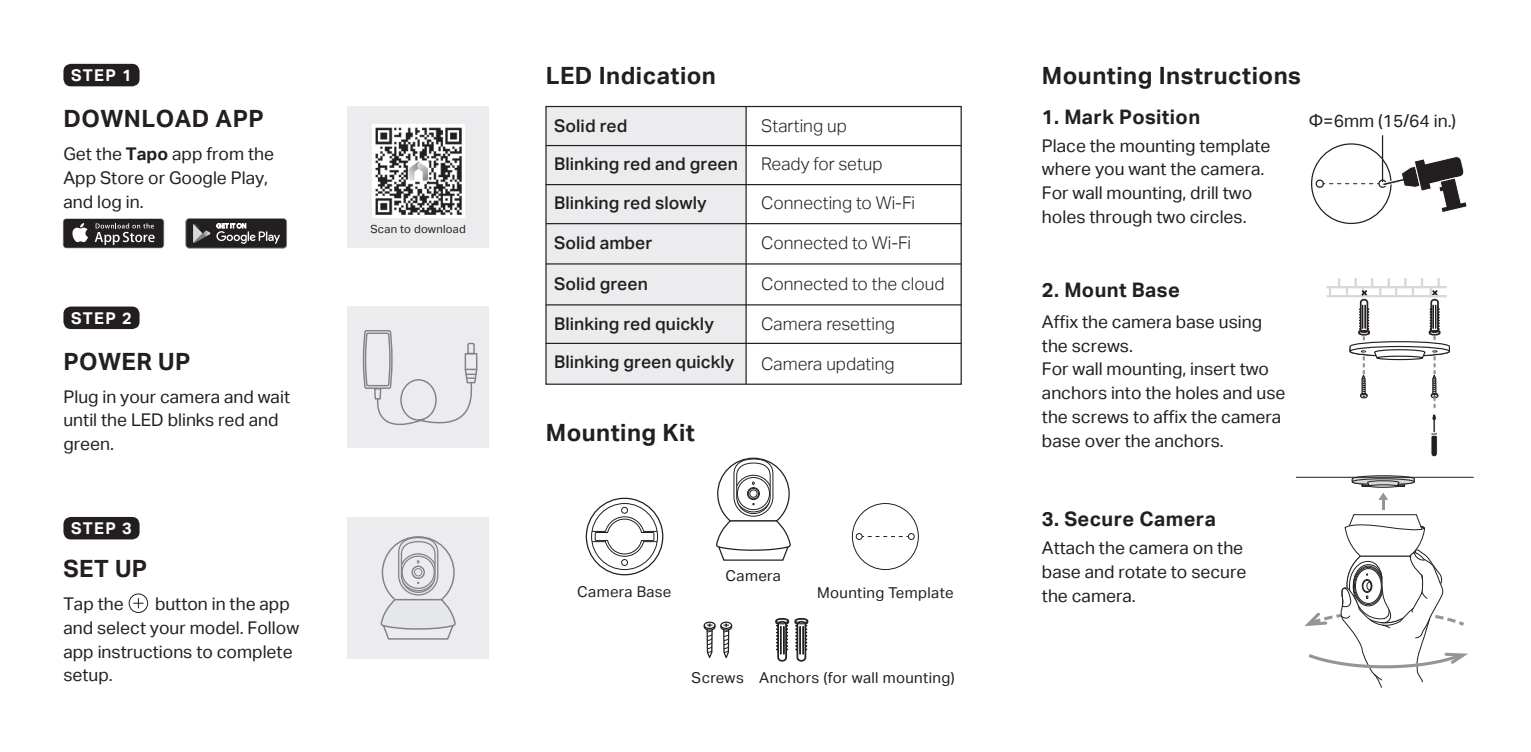
<style>
.page{position:relative;width:1531px;height:752px;background:#fff}
.page>*{position:absolute;margin:0;border:0;box-sizing:border-box;transform-origin:0 0}
.t1{font:23.75px "TP Link Aktiv Bold";letter-spacing:.02em;color:#231f20}
.t2{font:20px "TP Link Aktiv Bold";letter-spacing:.02em;color:#231f20}
.t3{font:17.5px/23.8px "TP Link Aktiv Regular";color:#231f20}
.t4{font:17.5px "TP Link Aktiv Light";color:#231f20}
.t5{font:17.5px "TP Link Aktiv Medium";letter-spacing:.005em;color:#231f20}
.t6{font:16.25px "TP Link Aktiv Bold";letter-spacing:.08em;color:#fff}
.t7{font:15px "TP Link Aktiv Regular";letter-spacing:.025em;color:#231f20}
.t8{font:11.25px "TP Link Aktiv Regular";letter-spacing:.025em;color:#231f20}
.s1{font-family:"TP Link Aktiv Bold"}
</style>
<div class="page">
<div style="left:546px;top:106px;width:200px;height:277px;background:#ececee"></div>
<div style="left:545px;top:106px;width:417px;height:278px;border:1px solid #231f20"></div>
<hr style="left:545px;top:342px;width:416px;height:2px;background:#231f20">
<hr style="left:546px;top:304px;width:415px;height:1px;background:#231f20">
<hr style="left:546px;top:263px;width:415px;height:1px;background:#231f20">
<hr style="left:546px;top:223px;width:415px;height:1px;background:#231f20">
<hr style="left:545px;top:184px;width:416px;height:1px;background:#231f20">
<hr style="left:546px;top:145px;width:415px;height:1px;background:#231f20">
<hr style="left:745px;top:106px;width:2px;height:278px;background:#231f20">
<svg style="left:775px;top:618px;width:33px;height:43px"></svg>
<svg style="left:716px;top:457px;width:75px;height:104px"></svg>
<div style="left:586px;top:497px;width:77px;height:78px;border:1px solid #231f20;border-radius:50%"></div>
<div style="left:621px;top:506px;width:7px;height:7px;border:1px solid #231f20;border-radius:50%"></div>
<svg style="left:591px;top:507px;width:67px;height:58px"></svg>
<div style="left:852px;top:503px;width:67px;height:66px;border:1px solid #231f20;border-radius:50%"></div>
<svg style="left:856px;top:533px;width:58px;height:6px"></svg>
<svg style="left:704px;top:621px;width:11px;height:7px"></svg>
<svg style="left:720px;top:621px;width:12px;height:7px"></svg>
<svg style="left:703px;top:623px;width:30px;height:35px"></svg>
<div style="left:347px;top:306px;width:142px;height:142px;background:#ececee"></div>
<svg style="left:362px;top:330px;width:116px;height:96px"></svg>
<div style="left:63px;top:306px;width:77px;height:23px;background:#231f20;border-radius:8px"></div>
<div style="left:63px;top:516px;width:77px;height:23px;background:#231f20;border-radius:8px"></div>
<div style="left:129px;top:593px;width:19px;height:19px;border:1px solid #231f20;border-radius:50%"></div>
<svg style="left:133px;top:598px;width:11px;height:10px"></svg>
<div style="left:347px;top:516px;width:142px;height:142px;background:#ececee"></div>
<svg style="left:380px;top:536px;width:76px;height:104px"></svg>
<div style="left:63px;top:64px;width:77px;height:22px;background:#231f20;border-radius:8px"></div>
<svg style="left:63px;top:218px;width:101px;height:30px"></svg>
<div style="left:63px;top:219px;width:101px;height:28px;background:#231f20;border-radius:3px"></div>
<svg style="left:72px;top:223px;width:16px;height:19px"></svg>
<svg style="left:95px;top:223px;width:60px;height:22px"></svg>
<svg style="left:186px;top:218px;width:101px;height:30px;background:#4a4748"></svg>
<div style="left:347px;top:106px;width:142px;height:142px;background:#ececee"></div>
<svg style="left:1329px;top:288px;width:2px;height:7px"></svg>
<hr style="left:1326px;top:286px;width:121px;height:2px;background:#d7d8da">
<svg style="left:1338px;top:278px;width:2px;height:8px"></svg>
<hr style="left:1326px;top:295px;width:121px;height:2px;background:#d7d8da">
<svg style="left:1346px;top:278px;width:104px;height:179px"></svg>
<hr style="left:1377px;top:356px;width:45px;height:3px;background:#fff;border-radius:50%">
<div style="left:1376px;top:355px;width:47px;height:5px;border:1px solid #231f20;border-radius:50%"></div>
<hr style="left:1296px;top:476px;width:177px;height:1px;background:#231f20">
<svg style="left:1300px;top:475px;width:173px;height:213px"></svg>
<div style="left:1315px;top:179px;width:9px;height:9px;border:1px solid #231f20;border-radius:50%"></div>
<svg style="left:1323px;top:156px;width:144px;height:57px"></svg>
<hr style="left:1382px;top:135px;width:1px;height:47px;background:#231f20">
<img style="left:372px;top:125px;width:92px;height:92px">
<p class="t6" style="left:71px;top:66px;width:62px">STEP 1</p>
<h1 class="t1" style="left:63px;top:105px;width:202px">DOWNLOAD APP</h1>
<p class="t3" style="left:63px;top:142px;width:212px">Get the <span class="s1">Tapo</span> app from the<br>App Store or Google Play, and log in.</p>
<p class="t6" style="left:71px;top:308px;width:62px">STEP 2</p>
<h1 class="t1" style="left:63px;top:347px;width:128px">POWER UP</h1>
<p class="t3" style="left:63px;top:384px;width:228px">Plug in your camera and wait until the LED blinks red and green.</p>
<p class="t6" style="left:71px;top:519px;width:62px">STEP 3</p>
<h1 class="t1" style="left:63px;top:555px;width:85px">SET UP</h1>
<p class="t3" style="left:63px;top:592px;width:62px">Tap the</p>
<p class="t3" style="left:63px;top:592px;width:237px;text-indent:92px">button in the app and select your model. Follow app instructions to complete setup.</p>
<p class="t8" style="left:370px;top:222px;width:97px">Scan to download</p>
<h1 class="t1" style="left:546px;top:62px;width:172px">LED Indication</h1>
<p class="t5" style="left:554px;top:116px;width:75px">Solid red</p>
<p class="t5" style="left:554px;top:153px;width:185px">Blinking red and green</p>
<p class="t5" style="left:554px;top:192px;width:154px">Blinking red slowly</p>
<p class="t5" style="left:554px;top:232px;width:100px">Solid amber</p>
<p class="t5" style="left:554px;top:273px;width:95px">Solid green</p>
<p class="t5" style="left:554px;top:313px;width:161px">Blinking red quickly</p>
<p class="t5" style="left:554px;top:352px;width:182px">Blinking green quickly</p>
<h1 class="t1" style="left:546px;top:419px;width:151px">Mounting Kit</h1>
<p class="t4" style="left:761px;top:116px;width:87px">Starting up</p>
<p class="t4" style="left:761px;top:153px;width:123px">Ready for setup</p>
<p class="t4" style="left:761px;top:192px;width:155px">Connecting to Wi-Fi</p>
<p class="t4" style="left:761px;top:232px;width:151px">Connected to Wi-Fi</p>
<p class="t4" style="left:761px;top:273px;width:185px">Connected to the cloud</p>
<p class="t4" style="left:761px;top:313px;width:135px">Camera resetting</p>
<p class="t4" style="left:761px;top:353px;width:135px">Camera updating</p>
<p class="t7" style="left:725px;top:566px;width:57px">Camera</p>
<p class="t7" style="left:577px;top:582px;width:96px">Camera Base</p>
<p class="t7" style="left:817px;top:583px;width:138px">Mounting Template</p>
<p class="t7" style="left:692px;top:668px;width:264px">Screws Anchors (for wall mounting)</p>
<h1 class="t1" style="left:1042px;top:62px;width:261px">Mounting Instructions</h1>
<p class="t2" style="left:1042px;top:105px;width:160px">1. Mark Position</p>
<p class="t3" style="left:1309px;top:108px;width:149px">Φ=6mm (15/64 in.)</p>
<p class="t3" style="left:1042px;top:134px;width:230px">Place the mounting template where you want the camera.<br>For wall mounting, drill two holes through two circles.</p>
<p class="t2" style="left:1042px;top:279px;width:139px">2. Mount Base</p>
<p class="t3" style="left:1042px;top:310px;width:245px">Affix the camera base using the screws.<br>For wall mounting, insert two anchors into the holes and use the screws to affix the camera base over the anchors.</p>
<p class="t2" style="left:1042px;top:507px;width:176px">3. Secure Camera</p>
<p class="t3" style="left:1042px;top:536px;width:206px">Attach the camera on the base and rotate to secure the camera.</p>
</div>
